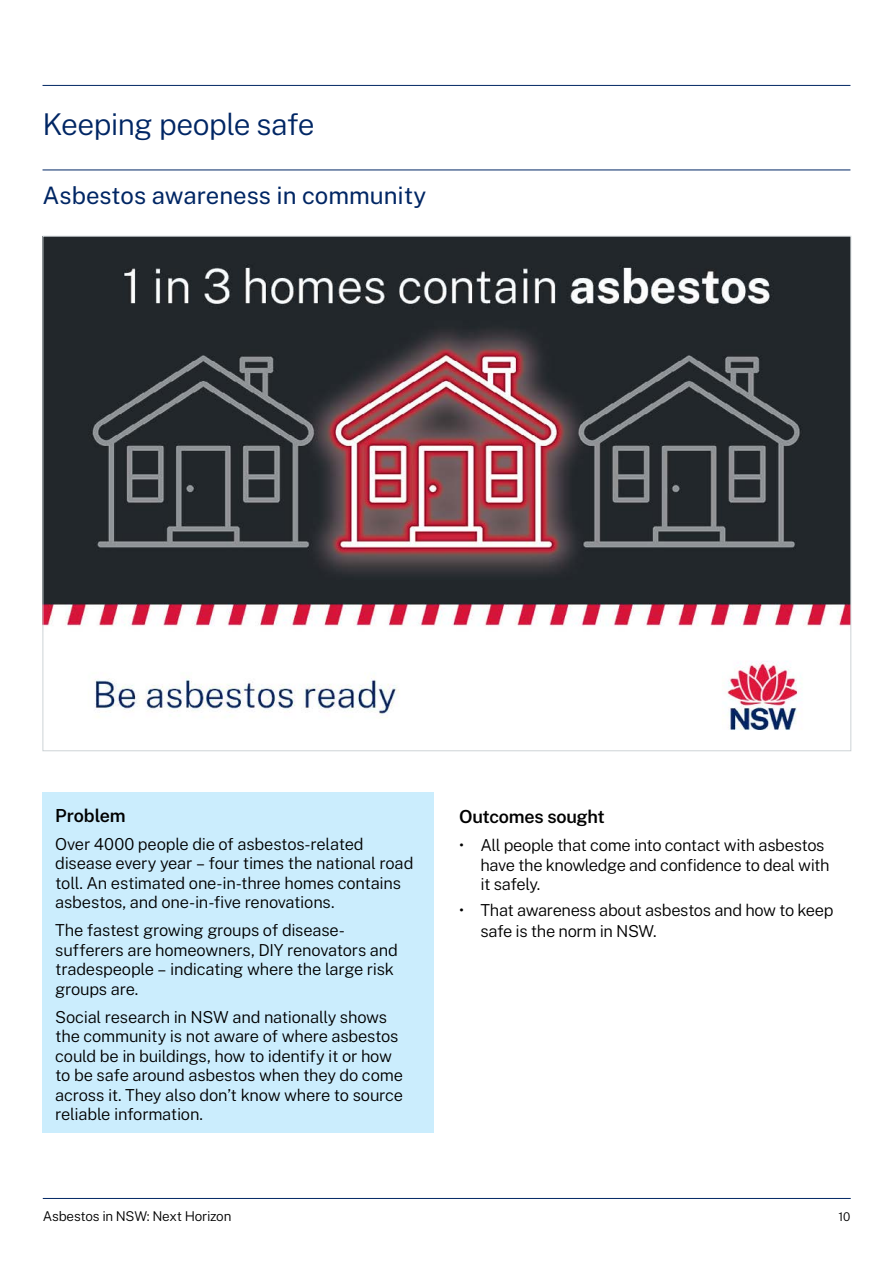
<style>
.page{position:relative;width:893px;height:1263px;background:#fff}
.page>*{position:absolute;margin:0;border:0;box-sizing:border-box;transform-origin:0 0}
.H2_Spanned_no_line{font:300 30px "Public Sans";letter-spacing:-.02em;color:#002664}
.H3_line_above{font:24px "Public Sans";color:#002664}
.H4_Boxed_on_blue{font:600 18px "Public Sans";letter-spacing:-.015em;color:#000}
.Blue_box_body_black{font:300 16.5px/19.5px "Public Sans";letter-spacing:-.02em;color:#000}
.t1{font:300 13.5px "Public Sans";letter-spacing:-.02em;color:#000}
.t2{font:300 12px "Public Sans";color:#000}
</style>
<div class="page">
<hr style="left:43px;top:1198px;width:808px;height:1px;background:#002664">
<hr style="left:43px;top:85px;width:807px;height:1px;background:#002664">
<hr style="left:43px;top:170px;width:807px;height:1px;background:#002664">
<img style="left:45px;top:238px;width:804px;height:492px">
<div style="left:43px;top:792px;width:391px;height:46px;background:#cbedfd"></div>
<div style="left:43px;top:821px;width:391px;height:99px;background:#cbedfd"></div>
<div style="left:43px;top:908px;width:391px;height:99px;background:#cbedfd"></div>
<div style="left:43px;top:994px;width:391px;height:138px;background:#cbedfd"></div>
<p class="H2_Spanned_no_line" style="left:43px;top:102px;width:274px">Keeping people safe</p>
<h3 class="H3_line_above" style="left:43px;top:178px;width:385px">Asbestos awareness in community</h3>
<h4 class="H4_Boxed_on_blue" style="left:55px;top:802px;width:72px">Problem</h4>
<p class="Blue_box_body_black" style="left:55px;top:833px;width:360px">Over 4000 people die of asbestos-related disease every year – four times the national road toll. An estimated one-in-three homes contains asbestos, and one-in-five renovations.</p>
<p class="Blue_box_body_black" style="left:55px;top:919px;width:344px">The fastest growing groups of disease&shy;sufferers are homeowners, DIY renovators and tradespeople – indicating where the large risk groups are.</p>
<p class="Blue_box_body_black" style="left:55px;top:1006px;width:349px">Social research in NSW and nationally shows the community is not aware of where asbestos could be in buildings, how to identify it or how to be safe around asbestos when they do come across it. They also don’t know where to source reliable information.</p>
<h4 class="H4_Boxed_on_blue" style="left:459px;top:804px;width:147px">Outcomes sought</h4>
<p class="Blue_box_body_black" style="left:480px;top:834px;width:351px;text-indent:-21px">• All people that come into contact with asbestos have the knowledge and confidence to deal with it safely.</p>
<p class="Blue_box_body_black" style="left:480px;top:898px;width:354px;line-height:21px;text-indent:-21px">• That awareness about asbestos and how to keep safe is the norm in NSW.</p>
<p class="t1" style="left:43px;top:1206px;width:190px">Asbestos in NSW: Next Horizon</p>
<p class="t2" style="left:838px;top:1207px;width:14px">10</p>
</div>
